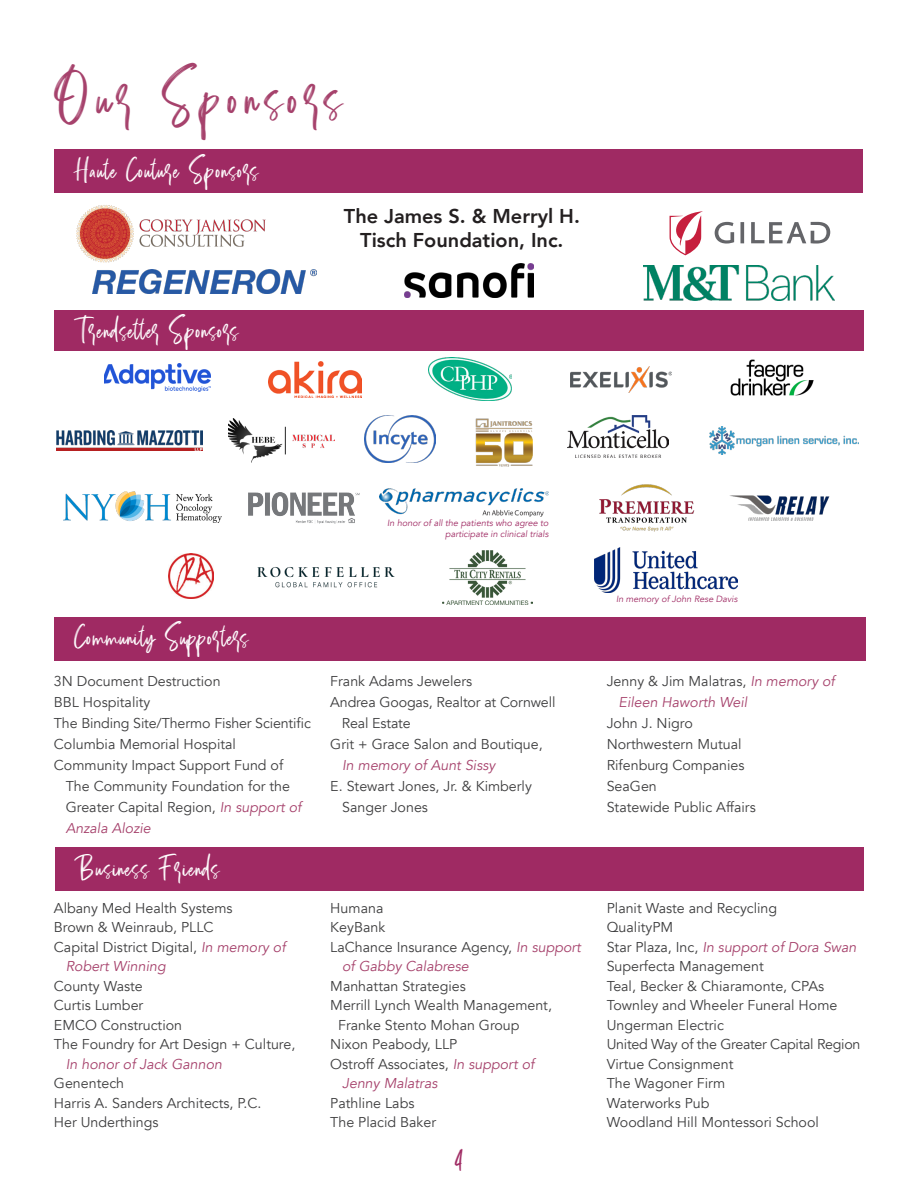
<style>
.page{position:relative;width:918px;height:1188px;background:#fff}
.page>*{position:absolute;margin:0;border:0;box-sizing:border-box;transform-origin:0 0}
.t1{font:45px "Calliretta";letter-spacing:.15em;color:#a6426c}
.t2{font:21px "Calliretta";letter-spacing:.035em;color:#fff}
.t3{font:800 19.95px "Avenir";color:#231f20}
.t4{font:18px "Calliretta";color:#9f2a63}
.t5{font:14.25px/21px "Avenir";color:#3e3e3f}
.t6{font:italic 14.25px "Avenir";color:#a6426c}
.t7{font:14.25px "Avenir";letter-spacing:-.02em;color:#3e3e3f}
.t8{font:italic 9px/10.8px "Avenir";color:#9f2a63;text-align:right}
.s1{font-style:italic;color:#a6426c}
.s2{font-style:normal;color:#3e3e3f}
</style>
<div class="page">
<div style="left:54px;top:149px;width:809px;height:43px;background:#9f2a63"></div>
<div style="left:54px;top:310px;width:810px;height:40px;background:#9f2a63"></div>
<img style="left:104px;top:364px;width:106px;height:27px">
<img style="left:268px;top:361px;width:93px;height:36px">
<img style="left:429px;top:358px;width:83px;height:42px">
<img style="left:571px;top:366px;width:101px;height:26px">
<img style="left:730px;top:359px;width:84px;height:37px">
<div style="left:54px;top:617px;width:811px;height:43px;background:#9f2a63"></div>
<div style="left:55px;top:848px;width:808px;height:43px;background:#9f2a63"></div>
<img style="left:57px;top:430px;width:146px;height:20px">
<img style="left:228px;top:418px;width:107px;height:44px">
<img style="left:364px;top:415px;width:72px;height:48px">
<img style="left:475px;top:418px;width:58px;height:49px">
<img style="left:568px;top:415px;width:100px;height:42px">
<img style="left:709px;top:426px;width:149px;height:28px">
<img style="left:93px;top:269px;width:224px;height:24px">
<img style="left:643px;top:265px;width:191px;height:35px">
<img style="left:404px;top:264px;width:130px;height:33px">
<img style="left:443px;top:550px;width:89px;height:54px">
<img style="left:257px;top:567px;width:138px;height:21px">
<img style="left:594px;top:548px;width:144px;height:45px">
<img style="left:169px;top:554px;width:44px;height:44px">
<img style="left:76px;top:192px;width:197px;height:90px">
<svg style="left:715px;top:222px;width:115px;height:22px"></svg>
<svg style="left:670px;top:211px;width:33px;height:44px"></svg>
<img style="left:64px;top:492px;width:157px;height:31px">
<img style="left:380px;top:488px;width:169px;height:29px">
<img style="left:729px;top:495px;width:101px;height:26px">
<img style="left:599px;top:484px;width:96px;height:48px">
<img style="left:249px;top:492px;width:110px;height:31px">
<p class="t1" style="left:54px;top:81px;width:289px">Our Sponsors</p>
<p class="t2" style="left:74px;top:162px;width:185px">Haute Couture Sponsors</p>
<p class="t2" style="left:74px;top:323px;width:165px">Trendsetter Sponsors</p>
<p class="t3" style="left:344px;top:200px;width:238px">The James S. &amp; Merryl H.</p>
<p class="t3" style="left:360px;top:224px;width:205px">Tisch Foundation, Inc.</p>
<p class="t8" style="left:387px;top:518px;width:163px">In honor of all the patients who agree to participate in clinical trials</p>
<p class="t2" style="left:74px;top:630px;width:175px">Community Supporters</p>
<p class="t5" style="left:54px;top:671px;width:168px">3N Document Destruction</p>
<p class="t5" style="left:54px;top:692px;width:98px">BBL Hospitality</p>
<p class="t5" style="left:54px;top:713px;width:258px">The Binding Site/Thermo Fisher Scientific</p>
<p class="t5" style="left:54px;top:734px;width:184px">Columbia Memorial Hospital</p>
<p class="t5" style="left:66px;top:755px;width:237px;text-indent:-12px">Community Impact Support Fund of<br>The Community Foundation for the<br>Greater Capital Region, <span class="s1">In support of</span></p>
<p class="t6" style="left:66px;top:820px;width:87px">Anzala Alozie</p>
<p class="t2" style="left:75px;top:860px;width:146px">Business Friends</p>
<p class="t5" style="left:54px;top:898px;width:180px">Albany Med Health Systems</p>
<p class="t5" style="left:54px;top:917px;width:161px">Brown &amp; Weinraub, PLLC</p>
<p class="t5" style="left:66px;top:937px;width:221px;line-height:19.5px;text-indent:-12px">Capital District Digital, <span class="s1">In memory of<br>Robert Winning</span></p>
<p class="t5" style="left:54px;top:976px;width:90px">County Waste</p>
<p class="t5" style="left:54px;top:995px;width:91px">Curtis Lumber</p>
<p class="t5" style="left:54px;top:1015px;width:130px">EMCO Construction</p>
<p class="t5" style="left:66px;top:1035px;width:231px;line-height:19.5px;text-indent:-12px">The Foundry for Art Design + Culture,<br><span class="s1">In honor of Jack Gannon</span></p>
<p class="t5" style="left:54px;top:1073px;width:72px">Genentech</p>
<p class="t5" style="left:54px;top:1093px;width:209px">Harris A. Sanders Architects, P.C.</p>
<p class="t5" style="left:54px;top:1112px;width:106px">Her Underthings</p>
<p class="t5" style="left:330px;top:671px;width:144px">Frank Adams Jewelers</p>
<p class="t5" style="left:330px;top:692px;width:227px">Andrea Googas, Realtor at Cornwell</p>
<p class="t5" style="left:342px;top:713px;width:71px">Real Estate</p>
<p class="t5" style="left:342px;top:734px;width:202px;text-indent:-12px">Grit + Grace Salon and Boutique,<br><span class="s1">In memory of Aunt Sissy</span></p>
<p class="t5" style="left:342px;top:776px;width:191px;text-indent:-12px">E. Stewart Jones, Jr. &amp; Kimberly<br>Sanger Jones</p>
<p class="t5" style="left:330px;top:898px;width:55px">Humana</p>
<p class="t5" style="left:330px;top:917px;width:56px">KeyBank</p>
<p class="t5" style="left:330px;top:937px;width:252px">LaChance Insurance Agency, <span class="s1">In support</span></p>
<p class="t6" style="left:342px;top:958px;width:128px">of Gabby Calabrese</p>
<p class="t5" style="left:330px;top:976px;width:137px">Manhattan Strategies</p>
<p class="t5" style="left:330px;top:995px;width:223px">Merrill Lynch Wealth Management,</p>
<p class="t5" style="left:338px;top:1015px;width:183px">Franke Stento Mohan Group</p>
<p class="t5" style="left:330px;top:1034px;width:128px">Nixon Peabody, LLP</p>
<p class="t5" style="left:330px;top:1054px;width:206px">Ostroff Associates, <span class="s1">In support of</span></p>
<p class="t6" style="left:342px;top:1075px;width:97px">Jenny Malatras</p>
<p class="t5" style="left:330px;top:1093px;width:86px">Pathline Labs</p>
<p class="t5" style="left:330px;top:1112px;width:107px">The Placid Baker</p>
<p class="t4" style="left:455px;top:1154px;width:10px">4</p>
<p class="t8" style="left:616px;top:594px;width:123px">In memory of John Rese Davis</p>
<p class="t5" style="left:607px;top:671px;width:230px">Jenny &amp; Jim Malatras, <span class="s1">In memory of</span></p>
<p class="t6" style="left:619px;top:694px;width:130px">Eileen Haworth Weil</p>
<p class="t5" style="left:607px;top:713px;width:88px">John J. Nigro</p>
<p class="t5" style="left:607px;top:734px;width:136px">Northwestern Mutual</p>
<p class="t5" style="left:607px;top:755px;width:139px">Rifenburg Companies</p>
<p class="t5" style="left:607px;top:776px;width:52px">SeaGen</p>
<p class="t5" style="left:607px;top:797px;width:151px">Statewide Public Affairs</p>
<p class="t5" style="left:607px;top:898px;width:172px">Planit Waste and Recycling</p>
<p class="t5" style="left:607px;top:917px;width:68px">QualityPM</p>
<p class="t6" style="left:607px;top:938px;width:251px"><span class="s2">Star Plaza, Inc,</span> In support of Dora Swan</p>
<p class="t5" style="left:607px;top:956px;width:159px">Superfecta Management</p>
<p class="t5" style="left:607px;top:976px;width:219px">Teal, Becker &amp; Chiaramonte, CPAs</p>
<p class="t5" style="left:607px;top:995px;width:232px">Townley and Wheeler Funeral Home</p>
<p class="t5" style="left:607px;top:1015px;width:119px">Ungerman Electric</p>
<p class="t7" style="left:607px;top:1036px;width:255px">United Way of the Greater Capital Region</p>
<p class="t5" style="left:607px;top:1054px;width:128px">Virtue Consignment</p>
<p class="t5" style="left:607px;top:1073px;width:120px">The Wagoner Firm</p>
<p class="t5" style="left:607px;top:1093px;width:104px">Waterworks Pub</p>
<p class="t5" style="left:607px;top:1112px;width:214px">Woodland Hill Montessori School</p>
</div>
